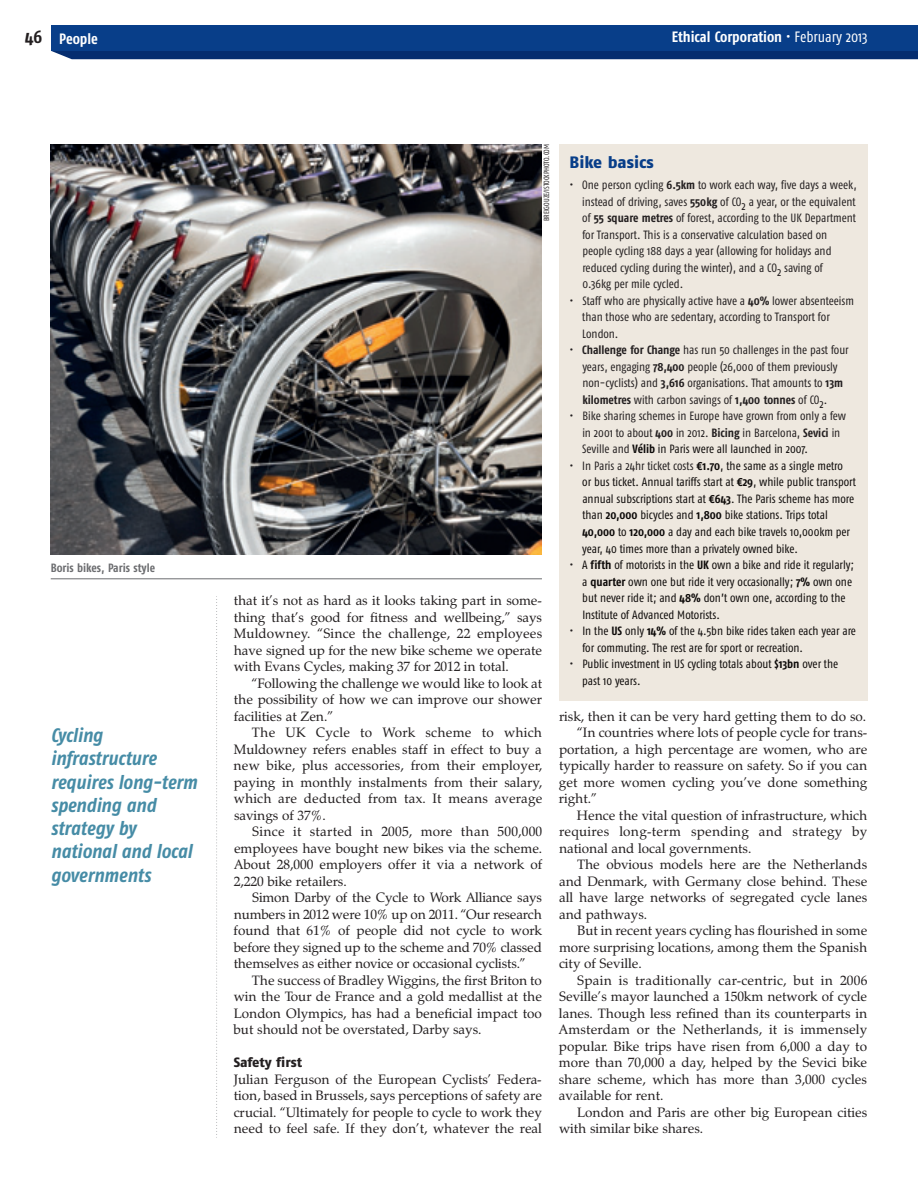
<style>
.page{position:relative;width:918px;height:1188px;background:#fff}
.page>*{position:absolute;margin:0;border:0;box-sizing:border-box;transform-origin:0 0}
.t1{font:italic 700 19.5px/23.2px "Fago Co";color:#468ca6}
.t2{font:700 18px "Fago Co";color:#231f20}
.t3{font:16.5px "Fago No Exb Tf";color:#083e89}
.t4{font:700 15px "Fago Co";color:#fff}
.t5{font:13.5px/16.5px "Zapf Calligraphic 801 BT";color:#231f20;text-align:justify}
.t6{font:13.5px "Zapf Calligraphic 801 BT";letter-spacing:.02em;color:#231f20}
.t7{font:13.5px "Fago No Exb Tf";color:#231f20}
.t8{font:12px/16.5px "Fago Co";color:#231f20}
.t9{font:12px/16.5px "Fago Co";color:#0d0a09}
.t10{font:700 12px "Fago Co";color:#6c6d70}
.t11{font:7.5px "Fago Co";color:#231f20}
.s1{font-weight:400}
.s2{font-weight:700}
.s3{font-weight:700;color:#0d0a09}
.s4{color:#0d0a09}
.s5{color:#231f20}
</style>
<div class="page">
<div style="left:51px;top:51px;width:866px;height:8px;background:#052d6f"></div>
<div style="left:51px;top:25px;width:866px;height:26px;background:#083e89"></div>
<div style="left:559px;top:144px;width:308px;height:557px;background:#eee8df"></div>
<svg style="left:216px;top:596px;width:1px;height:539px"></svg>
<img style="left:51px;top:144px;width:491px;height:410px">
<hr style="left:51px;top:578px;width:491px;height:1px;background:#6c6d70">
<h2 class="t2" style="left:25px;top:26px;width:19px">46</h2>
<p class="t4" style="left:59px;top:30px;width:40px">People</p>
<p class="t4" style="left:672px;top:28px;width:197px">Ethical Corporation <span class="s1">• February 2013</span></p>
<p class="t10" style="left:51px;top:561px;width:106px">Boris bikes, Paris style</p>
<h1 class="t1" style="left:51px;top:723px;width:148px">Cycling infrastructure requires long-term spending and strategy by national and local governments</h1>
<p class="t11" style="left:542px;top:221px;width:79px;rotate:-90deg">BREIGOUZE/ISTOCKPHOTO.COM</p>
<p class="t5" style="left:234px;top:592px;width:310px">that it’s not as hard as it looks taking part in some&shy;thing that’s good for fitness and wellbeing,” says Muldowney. “Since the challenge, 22 employees have signed up for the new bike scheme we operate with Evans Cycles, making 37 for 2012 in total.</p>
<p class="t5" style="left:234px;top:674px;width:310px;text-indent:18px">“Following the challenge we would like to look at the possibility of how we can improve our shower facilities at Zen.”</p>
<p class="t5" style="left:233px;top:724px;width:310px;text-indent:18px">The UK Cycle to Work scheme to which Muldowney refers enables staff in effect to buy a new bike, plus accessories, from their employer, paying in monthly instalments from their salary, which are deducted from tax. It means average savings of 37%.</p>
<p class="t5" style="left:234px;top:823px;width:310px;text-indent:18px">Since it started in 2005, more than 500,000 employees have bought new bikes via the scheme.<br>About 28,000 employers offer it via a network of 2,220 bike retailers.</p>
<p class="t5" style="left:233px;top:889px;width:310px;text-indent:18px">Simon Darby of the Cycle to Work Alliance says numbers in 2012 were 10% up on 2011. “Our research found that 61% of people did not cycle to work before they signed up to the scheme and 70% classed themselves as either novice or occasional cyclists.”</p>
<p class="t5" style="left:234px;top:971px;width:310px;text-indent:18px">The success of Bradley Wiggins, the first Briton to win the Tour de France and a gold medallist at the London Olympics, has had a beneficial impact too but should not be overstated, Darby says.</p>
<p class="t7" style="left:234px;top:1054px;width:70px">Safety first</p>
<p class="t5" style="left:234px;top:1070px;width:310px">Julian Ferguson of the European Cyclists’ Federa&shy;tion, based in Brussels, says perceptions of safety are crucial. “Ultimately for people to cycle to work they need to feel safe. If they don’t, whatever the real</p>
<p class="t3" style="left:569px;top:152px;width:86px">Bike basics</p>
<p class="t8" style="left:582px;top:177px;width:276px;text-indent:-13px">• One person cycling <span class="s2">6.5km</span> to work each way, five days a week, instead of driving, saves <span class="s2">550kg</span> of CO2 a year, or the equivalent of <span class="s2">55 square metres</span> of forest, according to the UK Department for Transport. This is a conservative calculation based on people cycling 188 days a year (allowing for holidays and reduced cycling during the winter), and a CO2 saving of<br>0.36kg per mile cycled.</p>
<p class="t8" style="left:582px;top:292px;width:273px;text-indent:-13px">• Staff who are physically active have a <span class="s2">40%</span> lower absenteeism than those who are sedentary, according to Transport for<br>London.</p>
<p class="t8" style="left:582px;top:342px;width:268px;text-indent:-13px">• <span class="s2">Challenge for Change</span> has run 50 challenges in the past four years, engaging <span class="s2">78,400</span> people (26,000 of them previously non-cyclists) and <span class="s2">3,616</span> organisations. That amounts to <span class="s2">13m kilometres</span> with carbon savings of <span class="s2">1,400 tonnes</span> of CO2.</p>
<p class="t8" style="left:582px;top:408px;width:265px;text-indent:-13px">• Bike sharing schemes in Europe have grown from only a few in 2001 to about <span class="s2">400</span> in 2012. <span class="s2">Bicing</span> in Barcelona, <span class="s2">Sevici</span> in<br>Seville and <span class="s3">Vélib</span> <span class="s4">in Paris were all launched in 2007.</span></p>
<p class="t9" style="left:582px;top:457px;width:275px;text-indent:-13px"><span class="s5">• In Paris a 24hr ticket costs</span> <span class="s2">€1.70</span>, the same as a single metro<br>or bus ticket. Annual tariffs start at <span class="s2">€29</span>, while public transport annual subscriptions start at <span class="s2">€643</span>. The Paris scheme has more than <span class="s2">20,000</span> bicycles and <span class="s2">1,800</span> bike stations. Trips total <span class="s2">40,000</span> to <span class="s2">120,000</span> a day and each bike travels 10,000km per year, 40 times more than a privately owned bike.</p>
<p class="t9" style="left:582px;top:556px;width:273px;text-indent:-13px"><span class="s5">•</span> A <span class="s2">fifth</span> of motorists in the <span class="s2">UK</span> own a bike and ride it regularly; a <span class="s2">quarter</span> own one but ride it very occasionally; <span class="s2">7%</span> own one but never ride it; and <span class="s2">48%</span> don’t own one, according to the Institute of Advanced Motorists.</p>
<p class="t9" style="left:582px;top:622px;width:275px;text-indent:-13px"><span class="s5">•</span> In the <span class="s2">US</span> only <span class="s2">14%</span> of the 4.5bn bike rides taken each year are for commuting. The rest are for sport or recreation.</p>
<p class="t9" style="left:582px;top:655px;width:257px;text-indent:-13px"><span class="s5">•</span> Public investment in US cycling totals about <span class="s2">$13bn</span> over the past 10 years.</p>
<p class="t5" style="left:559px;top:707px;width:308px">risk, then it can be very hard getting them to do so.</p>
<p class="t5" style="left:577px;top:724px;width:292px">“In countries where lots of people cycle for trans-</p>
<p class="t5" style="left:559px;top:740px;width:310px">portation, a high percentage are women, who are</p>
<p class="t5" style="left:559px;top:757px;width:309px">typically harder to reassure on safety. So if you can</p>
<p class="t5" style="left:559px;top:773px;width:310px">get more women cycling you’ve done something</p>
<p class="t5" style="left:559px;top:790px;width:40px">right.”</p>
<p class="t5" style="left:577px;top:806px;width:292px">Hence the vital question of infrastructure, which</p>
<p class="t6" style="left:559px;top:823px;width:310px">requires long-term spending and strategy by</p>
<p class="t5" style="left:559px;top:839px;width:194px">national and local governments.</p>
<p class="t5" style="left:577px;top:856px;width:292px">The obvious models here are the Netherlands</p>
<p class="t5" style="left:559px;top:872px;width:310px">and Denmark, with Germany close behind. These</p>
<p class="t5" style="left:559px;top:889px;width:310px">all have large networks of segregated cycle lanes</p>
<p class="t5" style="left:559px;top:905px;width:90px">and pathways.</p>
<p class="t5" style="left:577px;top:922px;width:292px">But in recent years cycling has flourished in some</p>
<p class="t5" style="left:559px;top:938px;width:309px">more surprising locations, among them the Spanish</p>
<p class="t5" style="left:559px;top:955px;width:84px">city of Seville.</p>
<p class="t6" style="left:577px;top:971px;width:292px">Spain is traditionally car-centric, but in 2006</p>
<p class="t5" style="left:559px;top:988px;width:310px">Seville’s mayor launched a 150km network of cycle</p>
<p class="t5" style="left:559px;top:1004px;width:310px">lanes. Though less refined than its counterparts in</p>
<p class="t5" style="left:559px;top:1021px;width:309px">Amsterdam or the Netherlands, it is immensely</p>
<p class="t5" style="left:558px;top:1037px;width:310px">popular. Bike trips have risen from 6,000 a day to</p>
<p class="t5" style="left:558px;top:1054px;width:310px">more than 70,000 a day, helped by the Sevici bike</p>
<p class="t5" style="left:558px;top:1070px;width:310px">share scheme, which has more than 3,000 cycles</p>
<p class="t5" style="left:559px;top:1087px;width:106px">available for rent.</p>
<p class="t5" style="left:577px;top:1103px;width:292px">London and Paris are other big European cities</p>
<p class="t5" style="left:559px;top:1120px;width:146px">with similar bike shares.</p>
</div>
